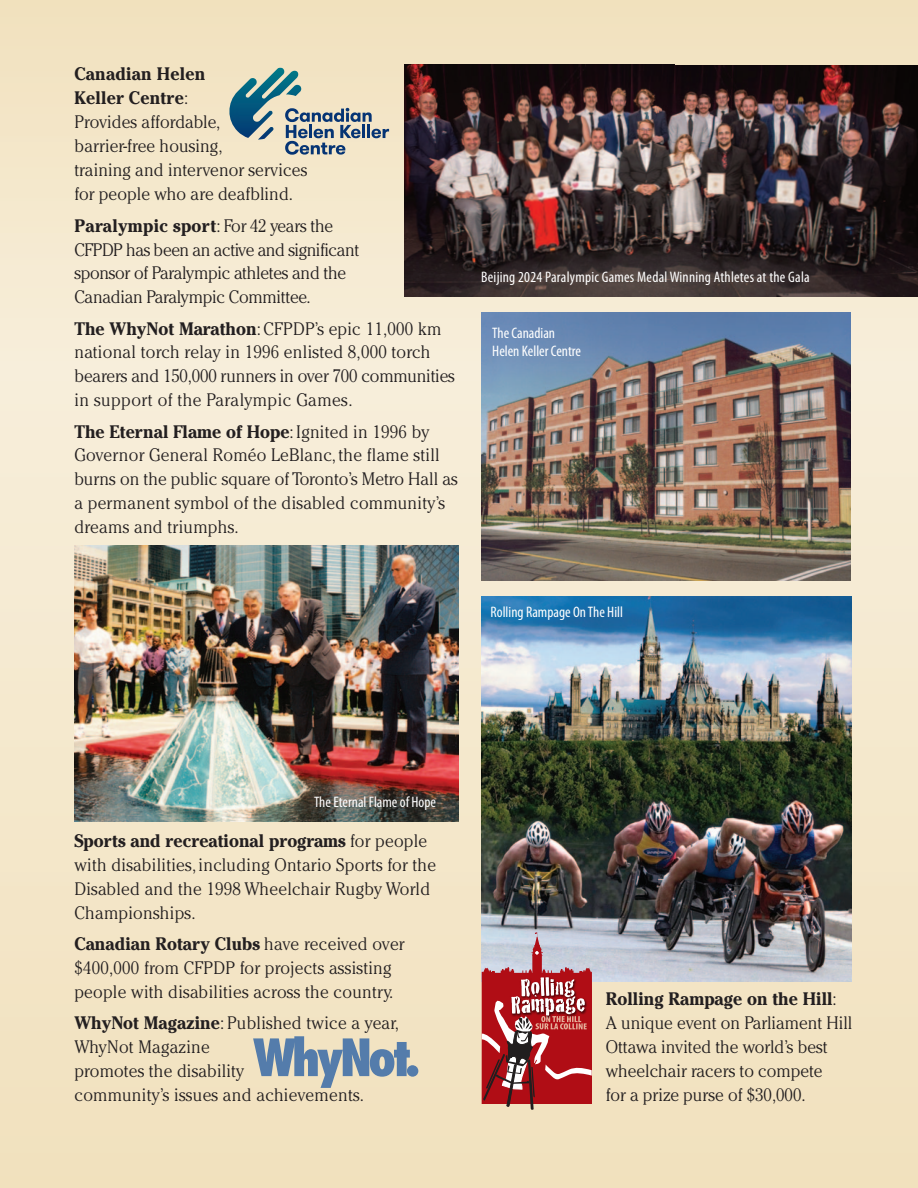
<style>
.page{position:relative;width:918px;height:1188px;background:#fff}
.page>*{position:absolute;margin:0;border:0;box-sizing:border-box;transform-origin:0 0}
.t1{font:300 18px/23.9px "Cheltenham";letter-spacing:.005em;color:#231f20;scale:.95 1}
.t2{font:300 18px/23.9px "Cheltenham";letter-spacing:-.015em;color:#231f20;scale:.95 1}
.t3{font:condensed 15.3px/18.6px "Myriad Pro";color:#fff}
.s1{font-weight:700}
</style>
<div class="page">
<div style="left:0;top:0;width:918px;height:366px;background:linear-gradient(to bottom,#f0e0bd,#f6edd9)"></div>
<div style="left:0;top:366px;width:918px;height:822px;background:linear-gradient(to bottom,#f5edda,#f1e1bd)"></div>
<img style="left:481px;top:597px;width:371px;height:385px">
<img style="left:482px;top:312px;width:369px;height:269px">
<svg style="left:253px;top:1036px;width:157px;height:52px;background:#a4b0b6"></svg>
<div style="left:407px;top:1065px;width:11px;height:12px;background:#547cab;border-radius:50%"></div>
<svg style="left:482px;top:932px;width:110px;height:178px;background:#b66065"></svg>
<img style="left:229px;top:68px;width:72px;height:72px">
<svg style="left:285px;top:108px;width:104px;height:47px;background:#a9aead"></svg>
<img style="left:74px;top:546px;width:384px;height:276px">
<img style="left:404px;top:65px;width:514px;height:231px">
<p class="t1" style="left:74px;top:64px;width:247px"><span class="s1">Canadian Helen<br>Keller Centre</span>:<br>Provides affordable,<br>barrier-free housing,<br>training and intervenor services for people who are deafblind.</p>
<p class="t2" style="left:74px;top:215px;width:301px"><span class="s1">Paralympic sport</span>: For 42 years the CFPDP has been an active and significant sponsor of Paralympic athletes and the Canadian Paralympic Committee.</p>
<p class="t1" style="left:74px;top:318px;width:402px"><span class="s1">The WhyNot Marathon</span>: CFPDP’s epic 11,000 km national torch relay in 1996 enlisted 8,000 torch bearers and 150,000 runners in over 700 communities in support of the Paralympic Games.</p>
<p class="t1" style="left:74px;top:421px;width:405px"><span class="s1">The Eternal Flame of Hope</span>: Ignited in 1996 by Governor General Roméo LeBlanc, the flame still burns on the public square of Toronto’s Metro Hall as a permanent symbol of the disabled community’s dreams and triumphs.</p>
<p class="t3" style="left:481px;top:269px;width:330px">Beijing 2024 Paralympic Games Medal Winning Athletes at the Gala</p>
<p class="t3" style="left:492px;top:325px;width:90px">The Canadian<br>Helen Keller Centre</p>
<p class="t3" style="left:491px;top:604px;width:134px">Rolling Rampage On The Hill</p>
<p class="t3" style="left:314px;top:794px;width:123px">The Eternal Flame of Hope</p>
<p class="t1" style="left:74px;top:831px;width:382px"><span class="s1">Sports and recreational programs</span> for people with disabilities, including Ontario Sports for the Disabled and the 1998 Wheelchair Rugby World Championships.</p>
<p class="t1" style="left:74px;top:934px;width:349px"><span class="s1">Canadian Rotary Clubs</span> have received over $400,000 from CFPDP for projects assisting people with disabilities across the country.</p>
<p class="t1" style="left:74px;top:1013px;width:343px"><span class="s1">WhyNot Magazine</span>: Published twice a year,<br>WhyNot Magazine<br>promotes the disability<br>community’s issues and achievements.</p>
<p class="t1" style="left:606px;top:989px;width:261px"><span class="s1">Rolling Rampage on the Hill</span>:<br>A unique event on Parliament Hill<br>Ottawa invited the world’s best wheelchair racers to compete<br>for a prize purse of $30,000.</p>
</div>
